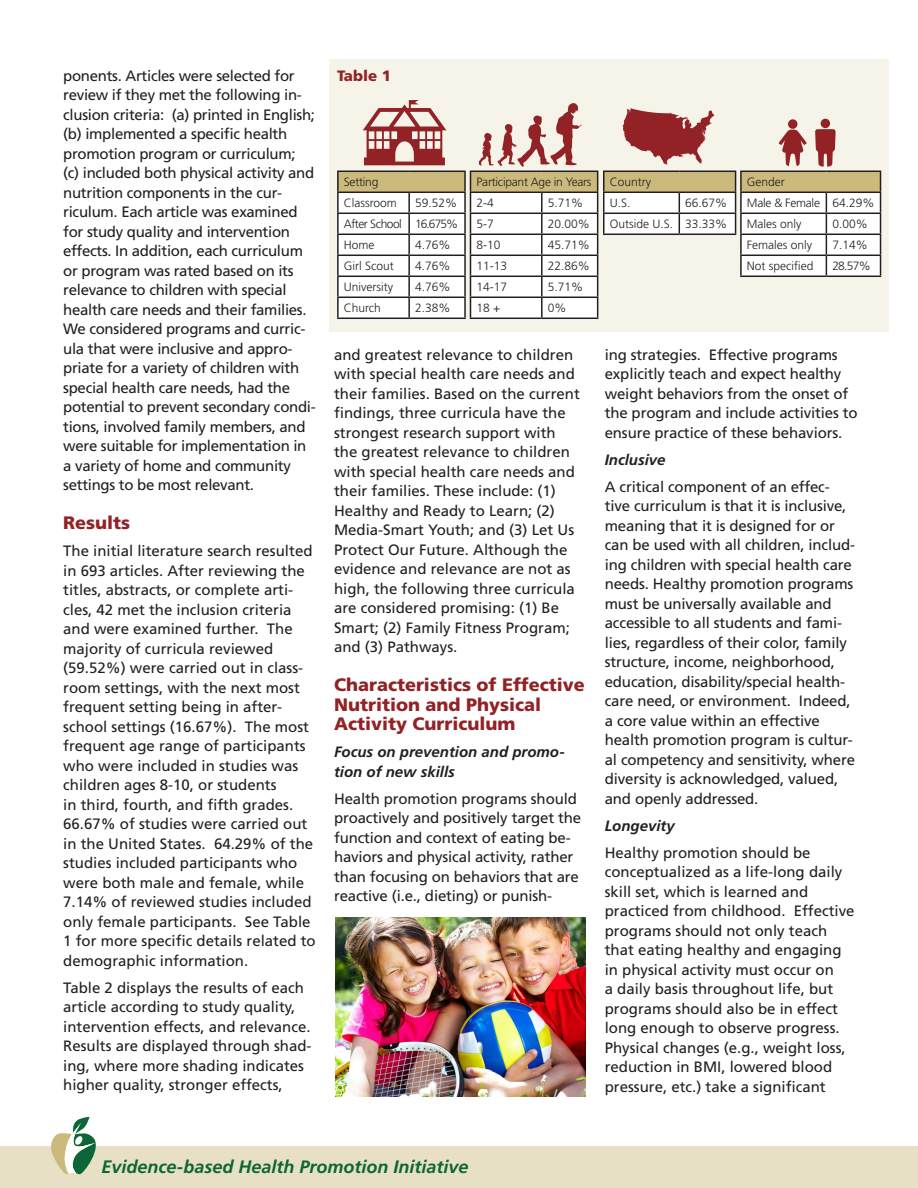
<style>
.page{position:relative;width:918px;height:1188px;background:#fff}
.page>*{position:absolute;margin:0;border:0;box-sizing:border-box;transform-origin:0 0}
.t1{font:900 18px/19.5px "Frutiger LT Std";color:#922226}
.t2{font:italic 700 18px "Frutiger LT Std";color:#0c6638}
.t3{font:15px/19.5px "Frutiger LT Std";color:#231f20}
.t4{font:15px/19.5px "Frutiger LT Std";letter-spacing:-.02em;color:#231f20}
.t5{font:italic 700 15px/19.5px "Frutiger LT Std";color:#231f20}
.t6{font:900 15px "Frutiger LT Std";color:#922226}
.t7{font:300 12px "Frutiger LT Std";color:#231f20}
.t8{font:300 12px "Frutiger LT Std";letter-spacing:-.02em;color:#231f20}
.t9{font:300 12px "Frutiger LT Std";letter-spacing:-.04em;color:#231f20}
</style>
<div class="page">
<div style="left:0;top:1147px;width:918px;height:41px;background:#e8e0c4"></div>
<div style="left:329px;top:59px;width:560px;height:273px;background:#f6f3e9"></div>
<hr style="left:470px;top:318px;width:72px;height:1px;background:#231f20">
<hr style="left:542px;top:318px;width:56px;height:1px;background:#231f20">
<hr style="left:337px;top:171px;width:72px;height:1px;background:#231f20">
<hr style="left:337px;top:172px;width:2px;height:20px;background:#231f20">
<hr style="left:337px;top:192px;width:72px;height:1px;background:#231f20">
<hr style="left:337px;top:193px;width:2px;height:20px;background:#231f20">
<hr style="left:337px;top:213px;width:72px;height:1px;background:#231f20">
<hr style="left:337px;top:214px;width:2px;height:20px;background:#231f20">
<hr style="left:337px;top:234px;width:72px;height:1px;background:#231f20">
<hr style="left:337px;top:235px;width:2px;height:20px;background:#231f20">
<hr style="left:337px;top:255px;width:72px;height:1px;background:#231f20">
<hr style="left:337px;top:256px;width:2px;height:20px;background:#231f20">
<hr style="left:337px;top:276px;width:72px;height:1px;background:#231f20">
<hr style="left:337px;top:277px;width:2px;height:20px;background:#231f20">
<hr style="left:337px;top:297px;width:72px;height:1px;background:#231f20">
<hr style="left:337px;top:298px;width:2px;height:20px;background:#231f20">
<hr style="left:337px;top:318px;width:72px;height:1px;background:#231f20">
<hr style="left:409px;top:318px;width:57px;height:1px;background:#231f20">
<svg style="left:338px;top:100px;width:543px;height:218px"></svg>
<svg style="left:49px;top:1116px;width:55px;height:59px"></svg>
<img style="left:335px;top:917px;width:250px;height:180px">
<p class="t4" style="left:63px;top:66px;width:254px">ponents. Articles were selected for review if they met the following in&shy;clusion criteria: (a) printed in English; (b) implemented a specific health promotion program or curriculum;<br>(c) included both physical activity and nutrition components in the cur&shy;riculum. Each article was examined for study quality and intervention effects. In addition, each curriculum or program was rated based on its relevance to children with special health care needs and their families.<br>We considered programs and curric&shy;ula that were inclusive and appro&shy;priate for a variety of children with special health care needs, had the potential to prevent secondary condi&shy;tions, involved family members, and were suitable for implementation in a variety of home and community settings to be most relevant.</p>
<p class="t1" style="left:63px;top:513px;width:69px">Results</p>
<p class="t3" style="left:63px;top:541px;width:254px">The initial literature search resulted in 693 articles. After reviewing the titles, abstracts, or complete arti&shy;cles, 42 met the inclusion criteria and were examined further. The majority of curricula reviewed (59.52%) were carried out in class&shy;room settings, with the next most frequent setting being in after&shy;school settings (16.67%). The most frequent age range of participants who were included in studies was children ages 8-10, or students<br>in third, fourth, and fifth grades.<br>66.67% of studies were carried out in the United States. 64.29% of the studies included participants who were both male and female, while 7.14% of reviewed studies included only female participants. See Table 1 for more specific details related to demographic information.</p>
<p class="t3" style="left:63px;top:978px;width:250px">Table 2 displays the results of each article according to study quality, intervention effects, and relevance.<br>Results are displayed through shad&shy;ing, where more shading indicates higher quality, stronger effects,</p>
<p class="t6" style="left:337px;top:66px;width:55px">Table 1</p>
<p class="t8" style="left:344px;top:175px;width:36px">Setting</p>
<p class="t7" style="left:344px;top:196px;width:55px">Classroom</p>
<p class="t7" style="left:415px;top:196px;width:44px">59.52%</p>
<p class="t9" style="left:344px;top:217px;width:60px">After School</p>
<p class="t7" style="left:415px;top:217px;width:44px">16.675%</p>
<p class="t7" style="left:344px;top:238px;width:32px">Home</p>
<p class="t7" style="left:415px;top:238px;width:37px">4.76%</p>
<p class="t7" style="left:344px;top:259px;width:51px">Girl Scout</p>
<p class="t7" style="left:415px;top:259px;width:37px">4.76%</p>
<p class="t7" style="left:344px;top:280px;width:51px">University</p>
<p class="t7" style="left:415px;top:280px;width:37px">4.76%</p>
<p class="t7" style="left:344px;top:301px;width:39px">Church</p>
<p class="t7" style="left:415px;top:301px;width:37px">2.38%</p>
<p class="t8" style="left:477px;top:175px;width:117px">Participant Age in Years</p>
<p class="t7" style="left:477px;top:196px;width:19px">2-4</p>
<p class="t7" style="left:548px;top:196px;width:37px">5.71%</p>
<p class="t7" style="left:477px;top:217px;width:19px">5-7</p>
<p class="t7" style="left:548px;top:217px;width:44px">20.00%</p>
<p class="t7" style="left:477px;top:238px;width:26px">8-10</p>
<p class="t7" style="left:548px;top:238px;width:44px">45.71%</p>
<p class="t7" style="left:477px;top:259px;width:32px">11-13</p>
<p class="t7" style="left:548px;top:259px;width:44px">22.86%</p>
<p class="t7" style="left:477px;top:280px;width:32px">14-17</p>
<p class="t7" style="left:548px;top:280px;width:37px">5.71%</p>
<p class="t7" style="left:477px;top:301px;width:25px">18 +</p>
<p class="t7" style="left:548px;top:301px;width:20px">0%</p>
<p class="t7" style="left:610px;top:175px;width:43px">Country</p>
<p class="t7" style="left:610px;top:196px;width:22px">U.S.</p>
<p class="t7" style="left:685px;top:196px;width:44px">66.67%</p>
<p class="t7" style="left:610px;top:217px;width:65px">Outside U.S.</p>
<p class="t7" style="left:685px;top:217px;width:44px">33.33%</p>
<p class="t7" style="left:747px;top:175px;width:40px">Gender</p>
<p class="t8" style="left:747px;top:196px;width:75px">Male &amp; Female</p>
<p class="t7" style="left:832px;top:196px;width:44px">64.29%</p>
<p class="t7" style="left:747px;top:217px;width:56px">Males only</p>
<p class="t7" style="left:832px;top:217px;width:37px">0.00%</p>
<p class="t7" style="left:747px;top:238px;width:67px">Females only</p>
<p class="t7" style="left:832px;top:238px;width:37px">7.14%</p>
<p class="t7" style="left:747px;top:259px;width:68px">Not specified</p>
<p class="t7" style="left:832px;top:259px;width:40px">28.57%</p>
<p class="t3" style="left:334px;top:345px;width:247px">and greatest relevance to children with special health care needs and their families. Based on the current findings, three curricula have the strongest research support with the greatest relevance to children with special health care needs and their families. These include: (1)<br>Healthy and Ready to Learn; (2)<br>Media-Smart Youth; and (3) Let Us Protect Our Future. Although the evidence and relevance are not as high, the following three curricula are considered promising: (1) Be Smart; (2) Family Fitness Program; and (3) Pathways.</p>
<p class="t1" style="left:334px;top:675px;width:252px">Characteristics of Effective<br>Nutrition and Physical<br>Activity Curriculum</p>
<p class="t5" style="left:334px;top:742px;width:232px">Focus on prevention and promo&shy;tion of new skills</p>
<p class="t3" style="left:334px;top:789px;width:249px">Health promotion programs should proactively and positively target the function and context of eating be&shy;haviors and physical activity, rather than focusing on behaviors that are reactive (i.e., dieting) or punish-</p>
<p class="t3" style="left:605px;top:345px;width:254px">ing strategies. Effective programs explicitly teach and expect healthy weight behaviors from the onset of the program and include activities to ensure practice of these behaviors.</p>
<p class="t5" style="left:605px;top:450px;width:62px">Inclusive</p>
<p class="t3" style="left:605px;top:477px;width:252px">A critical component of an effec&shy;tive curriculum is that it is inclusive, meaning that it is designed for or can be used with all children, includ&shy;ing children with special health care needs. Healthy promotion programs must be universally available and accessible to all students and fami&shy;lies, regardless of their color, family structure, income, neighborhood, education, disability/special health&shy;care need, or environment. Indeed, a core value within an effective health promotion program is cultur&shy;al competency and sensitivity, where diversity is acknowledged, valued, and openly addressed.</p>
<p class="t5" style="left:605px;top:816px;width:72px">Longevity</p>
<p class="t3" style="left:605px;top:843px;width:251px">Healthy promotion should be conceptualized as a life-long daily skill set, which is learned and practiced from childhood. Effective programs should not only teach that eating healthy and engaging in physical activity must occur on<br>a daily basis throughout life, but programs should also be in effect long enough to observe progress.<br>Physical changes (e.g., weight loss, reduction in BMI, lowered blood pressure, etc.) take a significant</p>
<p class="t2" style="left:101px;top:1156px;width:369px">Evidence-based Health Promotion Initiative</p>
</div>
